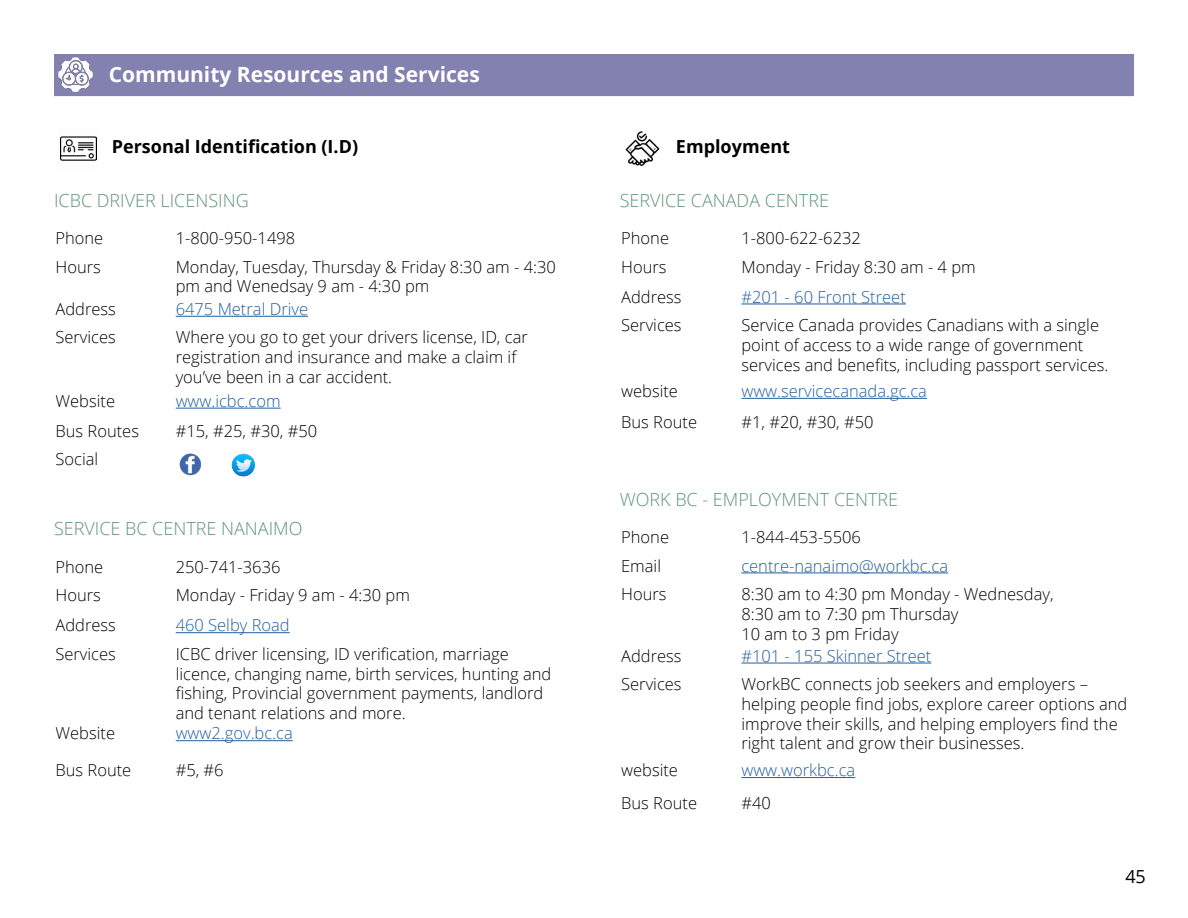
<style>
.page{position:relative;width:1188px;height:918px;background:#fff}
.page>*{position:absolute;margin:0;border:0;box-sizing:border-box;transform-origin:0 0}
.t1{font:700 21px "Open Sans";color:#fff}
.t2{font:300 18px "Open Sans";color:#5f9579}
.t3{font:700 18px "Open Sans";color:#000}
.t4{font:18px "Open Sans";color:#000}
.t5{font:300 16.5px/19.8px "Open Sans";color:#000}
.t6{font:300 16.5px "Open Sans";color:#215e9e}
</style>
<div class="page">
<img style="left:60px;top:136px;width:36px;height:25px">
<div style="left:54px;top:54px;width:1080px;height:42px;background:#8281af"></div>
<img style="left:58px;top:57px;width:35px;height:35px">
<hr style="left:176px;top:316px;width:132px;height:1px;background:#215e9e">
<hr style="left:176px;top:408px;width:105px;height:1px;background:#215e9e">
<hr style="left:176px;top:632px;width:114px;height:1px;background:#215e9e">
<hr style="left:176px;top:740px;width:117px;height:1px;background:#215e9e">
<hr style="left:741px;top:304px;width:165px;height:1px;background:#215e9e">
<hr style="left:741px;top:398px;width:186px;height:1px;background:#215e9e">
<img style="left:178px;top:453px;width:24px;height:24px;border-radius:12px">
<img style="left:231px;top:453px;width:24px;height:24px;border-radius:12px">
<hr style="left:741px;top:573px;width:207px;height:1px;background:#215e9e">
<hr style="left:741px;top:663px;width:190px;height:1px;background:#215e9e">
<hr style="left:741px;top:777px;width:114px;height:1px;background:#215e9e">
<img style="left:625px;top:131px;width:35px;height:35px">
<p class="t1" style="left:109px;top:59px;width:373px">Community Resources and Services</p>
<p class="t3" style="left:112px;top:134px;width:248px">Personal Identification (I.D)</p>
<p class="t2" style="left:54px;top:188px;width:196px">ICBC DRIVER LICENSING</p>
<p class="t5" style="left:56px;top:228px;width:49px">Phone</p>
<p class="t5" style="left:176px;top:228px;width:121px">1-800-950-1498</p>
<p class="t5" style="left:56px;top:256px;width:47px">Hours</p>
<p class="t5" style="left:176px;top:256px;width:382px">Monday, Tuesday, Thursday &amp; Friday 8:30 am - 4:30 pm and Wenedsay 9 am - 4:30 pm</p>
<p class="t5" style="left:56px;top:299px;width:62px">Address</p>
<p class="t6" style="left:176px;top:298px;width:134px">6475 Metral Drive</p>
<p class="t5" style="left:56px;top:327px;width:62px">Services</p>
<p class="t5" style="left:176px;top:327px;width:354px">Where you go to get your drivers license, ID, car registration and insurance and make a claim if you’ve been in a car accident.</p>
<p class="t5" style="left:56px;top:391px;width:61px">Website</p>
<p class="t6" style="left:176px;top:390px;width:106px">www.icbc.com</p>
<p class="t5" style="left:56px;top:421px;width:85px">Bus Routes</p>
<p class="t5" style="left:176px;top:421px;width:143px">#15, #25, #30, #50</p>
<p class="t5" style="left:56px;top:449px;width:44px">Social</p>
<p class="t2" style="left:54px;top:517px;width:250px">SERVICE BC CENTRE NANAIMO</p>
<p class="t5" style="left:56px;top:557px;width:49px">Phone</p>
<p class="t5" style="left:176px;top:557px;width:106px">250-741-3636</p>
<p class="t5" style="left:56px;top:585px;width:47px">Hours</p>
<p class="t5" style="left:176px;top:585px;width:236px">Monday - Friday 9 am - 4:30 pm</p>
<p class="t5" style="left:56px;top:615px;width:62px">Address</p>
<p class="t6" style="left:176px;top:614px;width:116px">460 Selby Road</p>
<p class="t5" style="left:56px;top:643px;width:62px">Services</p>
<p class="t5" style="left:176px;top:643px;width:377px">ICBC driver licensing, ID verification, marriage licence, changing name, birth services, hunting and fishing, Provincial government payments, landlord and tenant relations and more.</p>
<p class="t5" style="left:56px;top:723px;width:61px">Website</p>
<p class="t6" style="left:176px;top:722px;width:119px">www2.gov.bc.ca</p>
<p class="t5" style="left:56px;top:760px;width:77px">Bus Route</p>
<p class="t5" style="left:176px;top:760px;width:49px">#5, #6</p>
<p class="t3" style="left:676px;top:134px;width:115px">Employment</p>
<p class="t2" style="left:620px;top:188px;width:211px">SERVICE CANADA CENTRE</p>
<p class="t5" style="left:621px;top:228px;width:49px">Phone</p>
<p class="t5" style="left:741px;top:228px;width:121px">1-800-622-6232</p>
<p class="t5" style="left:621px;top:256px;width:47px">Hours</p>
<p class="t5" style="left:741px;top:256px;width:236px">Monday - Friday 8:30 am - 4 pm</p>
<p class="t5" style="left:621px;top:286px;width:62px">Address</p>
<p class="t6" style="left:741px;top:285px;width:166px">#201 - 60 Front Street</p>
<p class="t5" style="left:621px;top:315px;width:62px">Services</p>
<p class="t5" style="left:741px;top:315px;width:368px">Service Canada provides Canadians with a single point of access to a wide range of government services and benefits, including passport services.</p>
<p class="t5" style="left:621px;top:381px;width:58px">website</p>
<p class="t6" style="left:741px;top:380px;width:187px">www.servicecanada.gc.ca</p>
<p class="t5" style="left:621px;top:412px;width:77px">Bus Route</p>
<p class="t5" style="left:741px;top:412px;width:134px">#1, #20, #30, #50</p>
<p class="t2" style="left:620px;top:487px;width:280px">WORK BC - EMPLOYMENT CENTRE</p>
<p class="t5" style="left:621px;top:527px;width:49px">Phone</p>
<p class="t5" style="left:741px;top:527px;width:121px">1-844-453-5506</p>
<p class="t5" style="left:621px;top:555px;width:41px">Email</p>
<p class="t6" style="left:741px;top:554px;width:208px">centre-nanaimo@workbc.ca</p>
<p class="t5" style="left:621px;top:584px;width:47px">Hours</p>
<p class="t5" style="left:741px;top:584px;width:314px">8:30 am to 4:30 pm Monday - Wednesday,<br>8:30 am to 7:30 pm Thursday<br>10 am to 3 pm Friday</p>
<p class="t5" style="left:621px;top:645px;width:62px">Address</p>
<p class="t6" style="left:741px;top:644px;width:191px">#101 - 155 Skinner Street</p>
<p class="t5" style="left:621px;top:674px;width:62px">Services</p>
<p class="t5" style="left:741px;top:674px;width:387px">WorkBC connects job seekers and employers – helping people find jobs, explore career options and improve their skills, and helping employers find the right talent and grow their businesses.</p>
<p class="t5" style="left:621px;top:760px;width:58px">website</p>
<p class="t6" style="left:741px;top:759px;width:115px">www.workbc.ca</p>
<p class="t5" style="left:621px;top:793px;width:77px">Bus Route</p>
<p class="t5" style="left:741px;top:793px;width:31px">#40</p>
<p class="t4" style="left:1125px;top:864px;width:22px">45</p>
</div>
